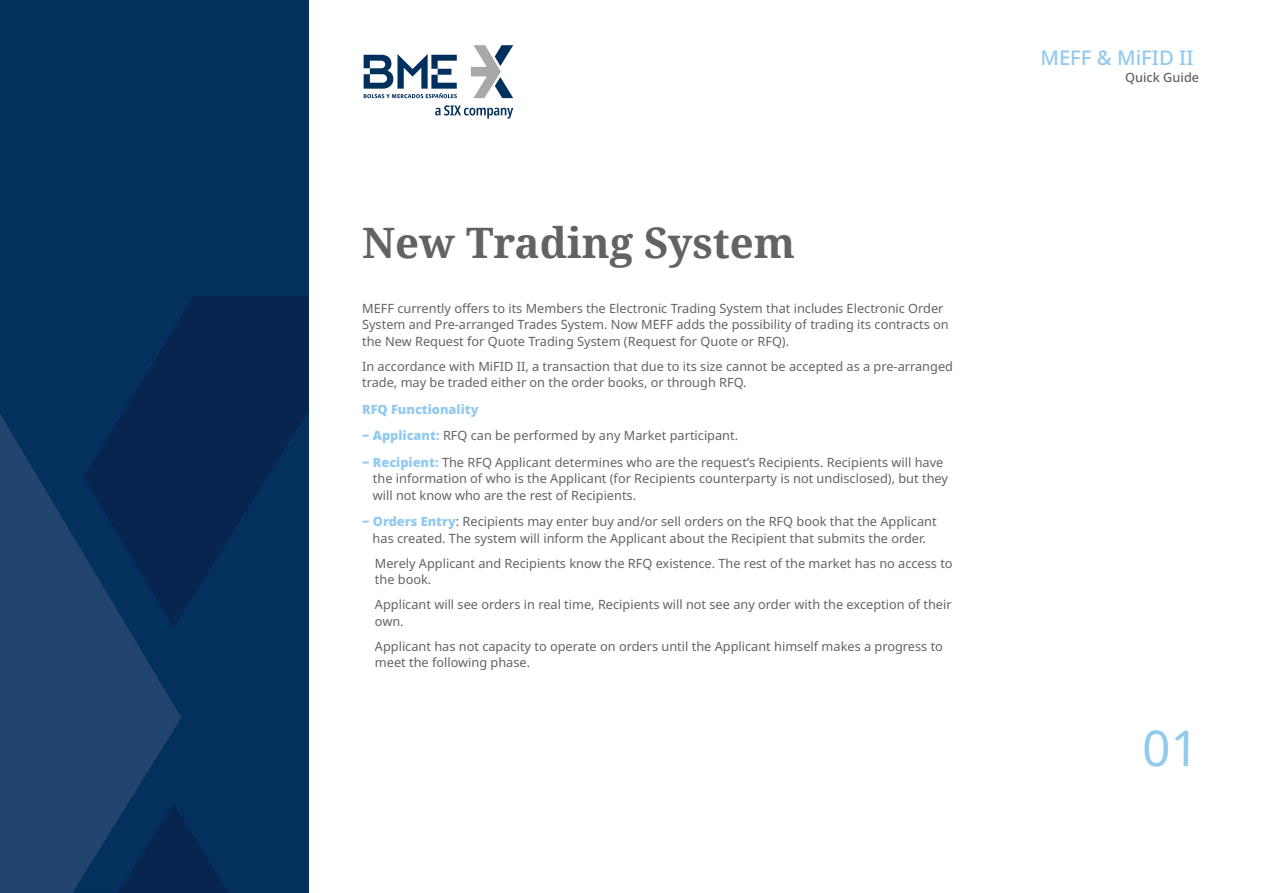
<style>
.page{position:relative;width:1263px;height:893px;background:#fff}
.page>*{position:absolute;margin:0;border:0;box-sizing:border-box;transform-origin:0 0}
.t1{font:700 42px "Noto Serif";color:#646363}
.t2{font:500 20.25px "Noto Sans";color:#91caef}
.t3{font:12.75px/16.5px "Noto Sans";color:#646363}
.t4{font:500 12.75px "Noto Sans";color:#646363}
.s1{font-weight:900;color:#91caef}
</style>
<div class="page">
<svg style="left:435px;top:105px;width:78px;height:14px"></svg>
<svg style="left:471px;top:45px;width:42px;height:53px"></svg>
<svg style="left:364px;top:54px;width:93px;height:44px"></svg>
<img style="left:0;top:0;width:308px;height:893px">
<h1 class="t1" style="left:362px;top:213px;width:435px">New Trading System</h1>
<p class="t3" style="left:362px;top:300px;width:588px">MEFF currently offers to its Members the Electronic Trading System that includes Electronic Order<br>System and Pre-arranged Trades System. Now MEFF adds the possibility of trading its contracts on the New Request for Quote Trading System (Request for Quote or RFQ).</p>
<p class="t3" style="left:362px;top:358px;width:592px">In accordance with MiFID II, a transaction that due to its size cannot be accepted as a pre-arranged trade, may be traded either on the order books, or through RFQ.</p>
<p class="t3" style="left:362px;top:396px;width:583px;line-height:26.5px"><span class="s1">RFQ Functionality<br>‒ Applicant:</span> RFQ can be performed by any Market participant.<br><span class="s1">‒ Recipient:</span> The RFQ Applicant determines who are the request’s Recipients. Recipients will have</p>
<p class="t3" style="left:373px;top:471px;width:577px">the information of who is the Applicant (for Recipients counterparty is not undisclosed), but they will not know who are the rest of Recipients.</p>
<p class="t3" style="left:362px;top:514px;width:576px;text-align:center"><span class="s1">‒ Orders Entry</span>: Recipients may enter buy and/or sell orders on the RFQ book that the Applicant has created. The system will inform the Applicant about the Recipient that submits the order.</p>
<p class="t3" style="left:375px;top:555px;width:579px">Merely Applicant and Recipients know the RFQ existence. The rest of the market has no access to the book.</p>
<p class="t3" style="left:375px;top:597px;width:578px">Applicant will see orders in real time, Recipients will not see any order with the exception of their own.</p>
<p class="t3" style="left:375px;top:638px;width:570px">Applicant has not capacity to operate on orders until the Applicant himself makes a progress to meet the following phase.</p>
<h2 class="t2" style="left:1040px;top:46px;width:155px">MEFF &amp; MiFID II</h2>
<p class="t4" style="left:1125px;top:70px;width:76px">Quick Guide</p>
</div>
